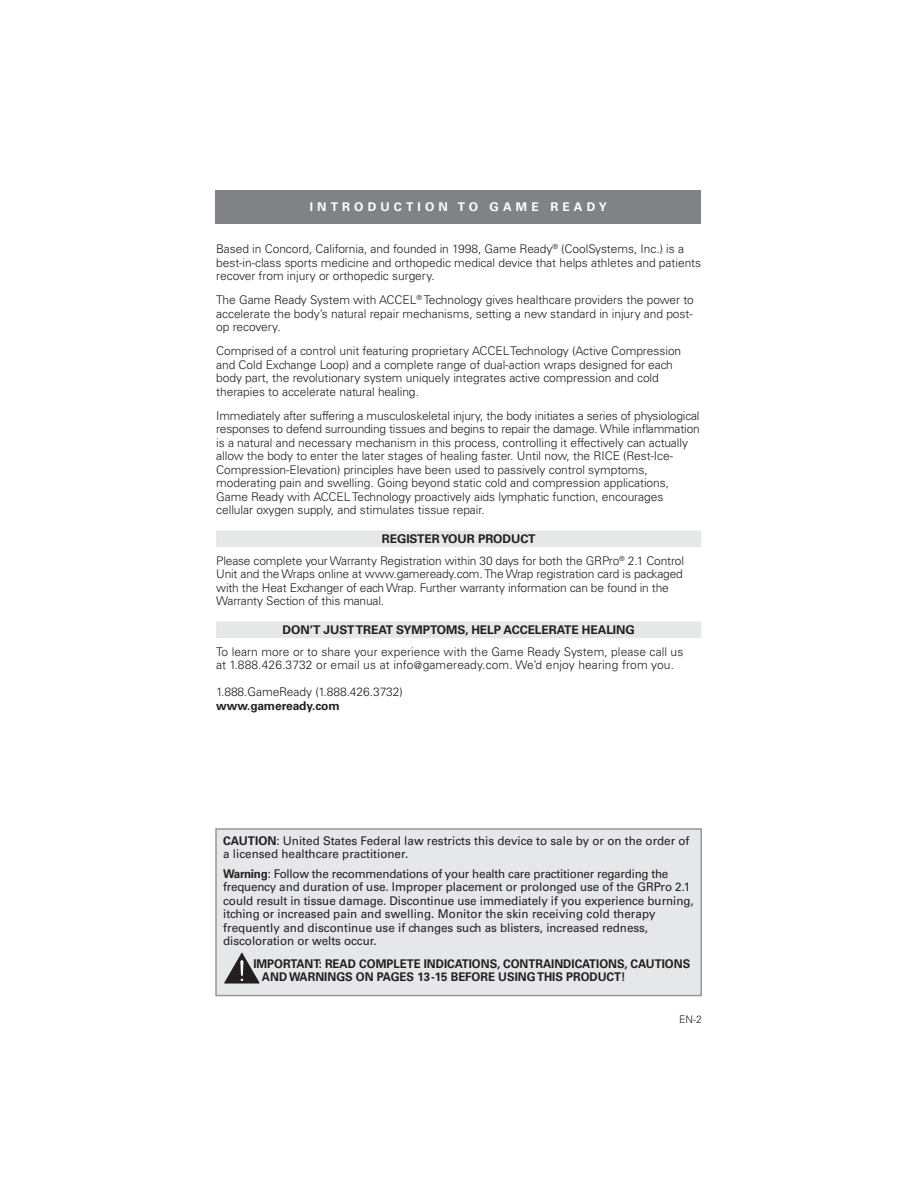
<style>
.page{position:relative;width:918px;height:1188px;background:#fff}
.page>*{position:absolute;margin:0;border:0;box-sizing:border-box;transform-origin:0 0}
.t1{font:300 12px/13.5px "Univers LT Std";letter-spacing:-.005em;color:#231f20}
.t2{font:12px/13.5px "Univers LT Std";letter-spacing:-.005em;color:#231f20}
.t3{font:700 12px "Univers LT Std";letter-spacing:-.005em;color:#231f20;scale:.95 1}
.t4{font:700 12px "Univers LT Std";letter-spacing:-.005em;color:#231f20}
.t5{font:700 12px "Univers LT Std";letter-spacing:.345em;color:#fff}
.t6{font:300 10.5px "Univers LT Std";color:#231f20}
.s1{font-weight:700}
.s2{font-size:10.5px}
</style>
<div class="page">
<div style="left:216px;top:531px;width:485px;height:16px;background:#e6e7e9"></div>
<div style="left:216px;top:622px;width:485px;height:16px;background:#e6e7e9"></div>
<div style="left:215px;top:190px;width:486px;height:34px;background:#808285"></div>
<div style="left:216px;top:829px;width:485px;height:167px;background:#e6e7e9"></div>
<div style="left:215px;top:828px;width:487px;height:168px;border:2px solid #939598"></div>
<svg style="left:224px;top:953px;width:36px;height:30px"></svg>
<p class="t5" style="left:310px;top:200px;width:34px">INTRODU</p>
<p class="t5" style="left:394px;top:200px;width:23px">C TIO</p>
<p class="t5" style="left:439px;top:200px;width:30px">N TO</p>
<p class="t5" style="left:490px;top:200px;width:119px">GAME RE ADY</p>
<p class="t1" style="left:216px;top:242px;width:487px">Based in Concord, California, and founded in 1998, Game Ready<sup>®</sup> (CoolSystems, Inc.) is a best-in-class sports medicine and orthopedic medical device that helps athletes and patients recover from injury or orthopedic surgery.</p>
<p class="t1" style="left:216px;top:293px;width:479px;text-align:justify">The Game Ready System with ACCEL<sup>®</sup> Technology gives healthcare providers the power to accelerate the body’s natural repair mechanisms, setting a new standard in injury and post&shy;op recovery.</p>
<p class="t1" style="left:216px;top:344px;width:467px">Comprised of a control unit featuring proprietary ACCEL Technology (Active Compression and Cold Exchange Loop) and a complete range of dual-action wraps designed for each body part, the revolutionary system uniquely integrates active compression and cold therapies to accelerate natural healing.</p>
<p class="t1" style="left:216px;top:409px;width:485px">Immediately after suffering a musculoskeletal injury, the body initiates a series of physiological responses to defend surrounding tissues and begins to repair the damage. While inflammation is a natural and necessary mechanism in this process, controlling it effectively can actually allow the body to enter the later stages of healing faster. Until now, the RICE (Rest-Ice-Compression-Elevation) principles have been used to passively control symptoms, moderating pain and swelling. Going beyond static cold and compression applications, Game Ready with ACCEL Technology proactively aids lymphatic function, encourages cellular oxygen supply, and stimulates tissue repair.</p>
<p class="t4" style="left:382px;top:532px;width:32px">REGISTER</p>
<p class="t4" style="left:441px;top:532px;width:17px">YOUR</p>
<p class="t4" style="left:478px;top:532px;width:17px">PRODU</p>
<p class="t1" style="left:216px;top:528px;width:469px;line-height:21.6px;text-indent:304px"><span class="s1">CT<br></span>Please complete your Warranty Registration within 30 days for both the GRPro<sup>®</sup> 2.1 Control</p>
<p class="t1" style="left:216px;top:567px;width:468px">Unit and the Wraps online at www.gameready.com. The Wrap registration card is packaged with the Heat Exchanger of each Wrap. Further warranty information can be found in the<br>Warranty Section of this manual.</p>
<p class="t4" style="left:283px;top:623px;width:344px">DON’T JUST TREAT SYMPTOMS, HELP ACCELERATE HEALING</p>
<p class="t1" style="left:216px;top:645px;width:469px">To learn more or to share your experience with the Game Ready System, please call us at 1.888.426.3732 or email us at info<span class="s2">@</span>gameready.com. We’d enjoy hearing from you.</p>
<p class="t1" style="left:216px;top:685px;width:188px">1.888.GameReady (1.888.426.3732)</p>
<p class="t4" style="left:216px;top:699px;width:125px">WWW.GAMEREADY.COM</p>
<p class="t4" style="left:223px;top:834px;width:24px">CAUTIO</p>
<p class="t2" style="left:223px;top:834px;width:468px;text-indent:44px"><span class="s1">N</span>: United States Federal law restricts this device to sale by or on the order of a licensed healthcare practitioner.</p>
<p class="t2" style="left:223px;top:867px;width:472px"><span class="s1">WARNING</span>: Follow the recommendations of your health care practitioner regarding the frequency and duration of use. Improper placement or prolonged use of the GRPro 2.1 could result in tissue damage. Discontinue use immediately if you experience burning, itching or increased pain and swelling. Monitor the skin receiving cold therapy frequently and discontinue use if changes such as blisters, increased redness, discoloration or welts occur.</p>
<p class="t3" style="left:253px;top:957px;width:156px">IMPORTANT: READ COMPLETE</p>
<p class="t3" style="left:424px;top:957px;width:242px">INDICATIO NS, CONTRAINDICATIO NS, CAUTIO</p>
<p class="t3" style="left:674px;top:957px;width:18px">NS</p>
<p class="t3" style="left:262px;top:970px;width:208px">AND WARNINGS ON PAGES 13-15 BEFORE</p>
<p class="t3" style="left:498px;top:970px;width:89px">USI NG THIS PRODU</p>
<p class="t3" style="left:607px;top:970px;width:22px">CT!</p>
<p class="t6" style="left:679px;top:1013px;width:24px">EN-2</p>
</div>
